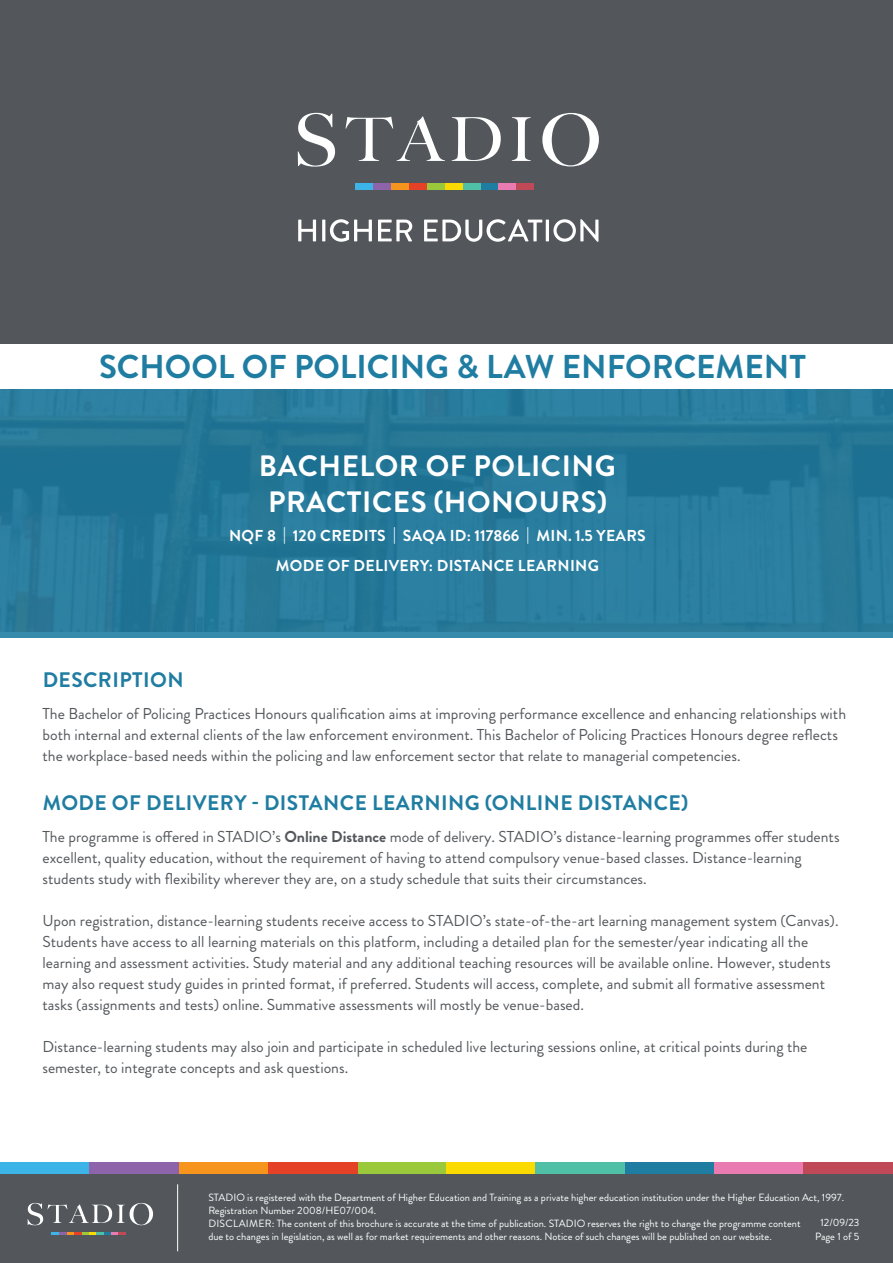
<style>
.page{position:relative;width:893px;height:1263px;background:#fff}
.page>*{position:absolute;margin:0;border:0;box-sizing:border-box;transform-origin:0 0}
.t1{font:700 33px "Brandon Grotesque";color:#207da2}
.t2{font:700 29.4px/36.3px "Brandon Grotesque";letter-spacing:.02em;color:#fff;text-align:center}
.t3{font:700 21px "Brandon Grotesque";letter-spacing:.02em;color:#207da2}
.t4{font:15.75px/21px "Brandon Grotesque";color:#53575b}
.t5{font:700 15.75px/29.1px "Brandon Grotesque";letter-spacing:.02em;color:#fff;text-align:center}
.t6{font:10.5px/12.8px "Brandon Grotesque";color:#fff}
.s1{font-weight:700}
</style>
<div class="page">
<div style="left:0;top:1172px;width:893px;height:91px;background:#53575b"></div>
<hr style="left:177px;top:1184px;width:1px;height:67px;background:#fff">
<svg style="left:28px;top:1203px;width:125px;height:22px"></svg>
<svg style="left:52px;top:1232px;width:74px;height:3px"></svg>
<div style="left:357px;top:1163px;width:89px;height:11px;background:#9aca3c"></div>
<div style="left:179px;top:1163px;width:89px;height:11px;background:#f7941e"></div>
<div style="left:625px;top:1163px;width:89px;height:11px;background:#207da2"></div>
<div style="left:0;top:1163px;width:89px;height:11px;background:#3cb4e7"></div>
<div style="left:89px;top:1163px;width:90px;height:11px;background:#8d64aa"></div>
<div style="left:268px;top:1163px;width:89px;height:11px;background:#e44126"></div>
<div style="left:446px;top:1163px;width:90px;height:11px;background:#fada00"></div>
<div style="left:536px;top:1163px;width:89px;height:11px;background:#4fbfa5"></div>
<div style="left:714px;top:1163px;width:90px;height:11px;background:#e97bb1"></div>
<div style="left:804px;top:1163px;width:89px;height:11px;background:#bf4956"></div>
<div style="left:0;top:345px;width:893px;height:293px;background:linear-gradient(to right,#267898,#287c9c)"></div>
<div style="left:0;top:0;width:893px;height:345px;background:#53575b"></div>
<div style="left:0;top:344px;width:893px;height:45px;background:#fff"></div>
<svg style="left:298px;top:113px;width:203px;height:71px"></svg>
<svg style="left:511px;top:117px;width:20px;height:44px"></svg>
<svg style="left:542px;top:113px;width:57px;height:54px"></svg>
<div style="left:427px;top:184px;width:18px;height:6px;background:#9aca3c"></div>
<div style="left:391px;top:184px;width:18px;height:6px;background:#f7941e"></div>
<div style="left:481px;top:184px;width:17px;height:6px;background:#207da2"></div>
<div style="left:355px;top:184px;width:18px;height:6px;background:#3cb4e7"></div>
<div style="left:373px;top:184px;width:18px;height:6px;background:#8d64aa"></div>
<div style="left:409px;top:184px;width:18px;height:6px;background:#e44126"></div>
<div style="left:445px;top:184px;width:18px;height:6px;background:#fada00"></div>
<div style="left:463px;top:184px;width:18px;height:6px;background:#4fbfa5"></div>
<div style="left:498px;top:184px;width:18px;height:6px;background:#e97bb1"></div>
<div style="left:516px;top:184px;width:18px;height:6px;background:#bf4956"></div>
<svg style="left:298px;top:220px;width:18px;height:21px"></svg>
<hr style="left:322px;top:220px;width:3px;height:21px;background:#fff">
<svg style="left:330px;top:219px;width:42px;height:23px"></svg>
<svg style="left:378px;top:220px;width:34px;height:21px"></svg>
<svg style="left:424px;top:219px;width:118px;height:23px"></svg>
<hr style="left:546px;top:220px;width:3px;height:21px;background:#fff">
<svg style="left:553px;top:219px;width:45px;height:23px"></svg>
<h1 class="t1" style="left:99px;top:344px;width:708px">SCHOOL OF POLICING &amp; LAW ENFORCEMENT</h1>
<h2 class="t2" style="left:259px;top:448px;width:358px">BACHELOR OF POLICING<br>PRACTICES (HONOURS)</h2>
<p class="t5" style="left:229px;top:522px;width:418px">NQF 8 | 120 CREDITS | SAQA ID: 117866 | MIN. 1.5 YEARS<br>MODE OF DELIVERY: DISTANCE LEARNING</p>
<h3 class="t3" style="left:43px;top:665px;width:142px">DESCRIPTION</h3>
<p class="t4" style="left:43px;top:703px;width:805px">The Bachelor of Policing Practices Honours qualification aims at improving performance excellence and enhancing relationships with both internal and external clients of the law enforcement environment. This Bachelor of Policing Practices Honours degree reflects the workplace-based needs within the policing and law enforcement sector that relate to managerial competencies.</p>
<h3 class="t3" style="left:43px;top:788px;width:647px">MODE OF DELIVERY - DISTANCE LEARNING (ONLINE DISTANCE)</h3>
<p class="t4" style="left:43px;top:826px;width:799px">The programme is offered in STADIO’s <span class="s1">Online Distance</span> mode of delivery. STADIO’s distance-learning programmes offer students excellent, quality education, without the requirement of having to attend compulsory venue-based classes. Distance-learning students study with flexibility wherever they are, on a study schedule that suits their circumstances.</p>
<p class="t4" style="left:43px;top:910px;width:798px">Upon registration, distance-learning students receive access to STADIO’s state-of-the-art learning management system (Canvas).<br>Students have access to all learning materials on this platform, including a detailed plan for the semester/year indicating all the learning and assessment activities. Study material and any additional teaching resources will be available online. However, students may also request study guides in printed format, if preferred. Students will access, complete, and submit all formative assessment tasks (assignments and tests) online. Summative assessments will mostly be venue-based.</p>
<p class="t4" style="left:43px;top:1036px;width:766px">Distance-learning students may also join and participate in scheduled live lecturing sessions online, at critical points during the semester, to integrate concepts and ask questions.</p>
<p class="t6" style="left:208px;top:1191px;width:637px">STADIO is registered with the Department of Higher Education and Training as a private higher education institution under the Higher Education Act, 1997.<br>Registration Number 2008/HE07/004.<br>DISCLAIMER: The content of this brochure is accurate at the time of publication. STADIO reserves the right to change the programme content<br>due to changes in legislation, as well as for market requirements and other reasons. Notice of such changes will be published on our website.</p>
<p class="t6" style="left:815px;top:1216px;width:46px;line-height:13.5px;text-align:center">12/09/23<br>Page 1 of 5</p>
</div>
